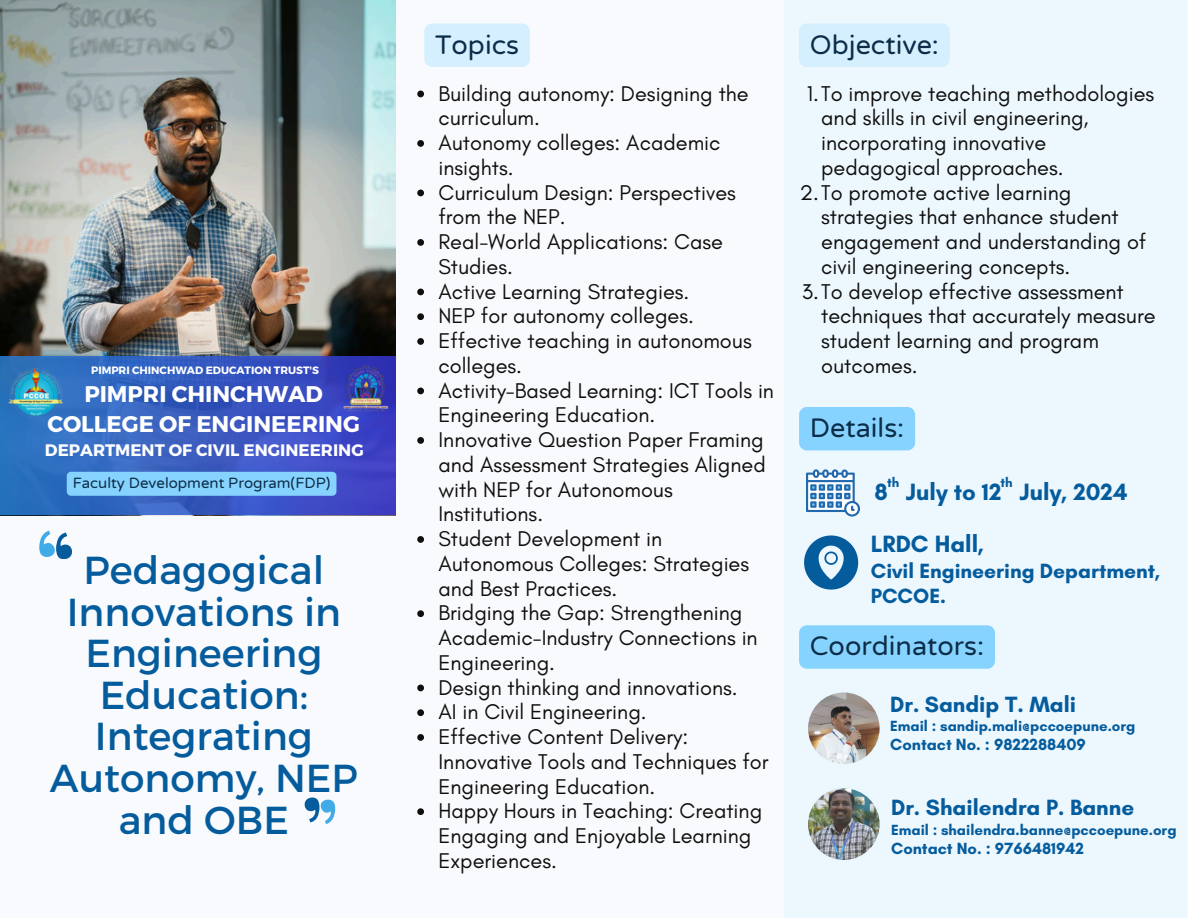
<style>
.page{position:relative;width:1188px;height:918px;background:#f8fafd}
.page>*{position:absolute;margin:0;border:0;box-sizing:border-box;transform-origin:0 0}
.t1{font:39px/41.7px "Montserrat";color:#055c9d;text-align:center}
.t2{font:27px "Varela Round";color:#0c2d48}
.t3{font:700 24px "Glacial Indifference";color:#055c9d}
.t4{font:700 22.65px "Montserrat";color:#fff}
.t5{font:700 22.5px "Glacial Indifference";color:#055c9d}
.t6{font:21.75px/24.8px "Glacial Indifference";color:#0f0e0c}
.t7{font:700 21px/24.8px "Glacial Indifference";color:#055c9d}
.t8{font:700 16.65px "Montserrat";color:#fff}
.t9{font:700 16.5px "Glacial Indifference";color:#055c9d}
.t10{font:700 15px "Glacial Indifference";color:#055c9d}
.t11{font:15px "Varela Round";color:#0c2d48}
.t12{font:700 13.5px "Glacial Indifference";color:#055c9d}
.t13{font:700 10.65px "Montserrat";color:#fff}
</style>
<div class="page">
<img style="left:0;top:0;width:396px;height:357px">
<div style="left:784px;top:0;width:402px;height:918px;background:#ebf7ff"></div>
<svg style="left:417px;top:91px;width:7px;height:6px"></svg>
<svg style="left:417px;top:140px;width:7px;height:7px"></svg>
<svg style="left:417px;top:190px;width:7px;height:6px"></svg>
<svg style="left:417px;top:239px;width:7px;height:7px"></svg>
<svg style="left:417px;top:289px;width:7px;height:6px"></svg>
<svg style="left:417px;top:313px;width:7px;height:7px"></svg>
<svg style="left:417px;top:338px;width:7px;height:7px"></svg>
<svg style="left:417px;top:388px;width:7px;height:6px"></svg>
<svg style="left:417px;top:437px;width:7px;height:7px"></svg>
<svg style="left:417px;top:536px;width:7px;height:7px"></svg>
<svg style="left:417px;top:610px;width:7px;height:7px"></svg>
<svg style="left:417px;top:685px;width:7px;height:6px"></svg>
<svg style="left:417px;top:709px;width:7px;height:7px"></svg>
<svg style="left:417px;top:734px;width:7px;height:7px"></svg>
<svg style="left:417px;top:808px;width:7px;height:7px"></svg>
<div style="left:424px;top:24px;width:106px;height:43px;background:#d5efff"></div>
<svg style="left:0;top:357px;width:396px;height:158px;background:#365bc1"></svg>
<div style="left:799px;top:24px;width:151px;height:43px;background:#d5efff"></div>
<svg style="left:39px;top:531px;width:33px;height:28px"></svg>
<svg style="left:304px;top:797px;width:31px;height:27px"></svg>
<svg style="left:806px;top:469px;width:54px;height:48px"></svg>
<div style="left:799px;top:407px;width:116px;height:43px;background:#87d3ff"></div>
<div style="left:799px;top:625px;width:196px;height:44px;background:#87d3ff"></div>
<img style="left:808px;top:693px;width:72px;height:71px;border-radius:50%">
<img style="left:808px;top:788px;width:72px;height:72px;border-radius:50%">
<svg style="left:804px;top:535px;width:54px;height:54px"></svg>
<div style="left:67px;top:472px;width:269px;height:24px;background:#87d3ff"></div>
<img style="left:8px;top:364px;width:55px;height:55px">
<img style="left:341px;top:364px;width:50px;height:50px">
<p class="t2" style="left:810px;top:29px;width:131px">Objective:</p>
<p class="t6" style="left:821px;top:81px;width:335px;text-indent:-14px">1.To improve teaching methodologies and skills in civil engineering, incorporating innovative pedagogical approaches.</p>
<p class="t6" style="left:821px;top:180px;width:327px;text-indent:-21px">2.To promote active learning strategies that enhance student engagement and understanding of civil engineering concepts.</p>
<p class="t6" style="left:821px;top:279px;width:336px;text-indent:-19px">3.To develop effective assessment techniques that accurately measure student learning and program outcomes.</p>
<p class="t2" style="left:435px;top:29px;width:85px">Topics</p>
<h2 class="t6" style="left:438px;top:81px;width:312px">Building autonomy: Designing the curriculum.</h2>
<p class="t6" style="left:438px;top:130px;width:284px">Autonomy colleges: Academic insights.</p>
<p class="t6" style="left:438px;top:180px;width:299px">Curriculum Design: Perspectives from the NEP.</p>
<p class="t6" style="left:438px;top:229px;width:286px">Real-World Applications: Case<br>Studies.</p>
<p class="t6" style="left:438px;top:279px;width:252px">Active Learning Strategies.</p>
<p class="t6" style="left:438px;top:303px;width:257px">NEP for autonomy colleges.</p>
<p class="t6" style="left:438px;top:328px;width:315px">Effective teaching in autonomous colleges.</p>
<p class="t6" style="left:438px;top:378px;width:337px">Activity-Based Learning: ICT Tools in<br>Engineering Education.</p>
<p class="t6" style="left:438px;top:427px;width:329px">Innovative Question Paper Framing and Assessment Strategies Aligned with NEP for Autonomous<br>Institutions.</p>
<p class="t6" style="left:438px;top:526px;width:312px">Student Development in<br>Autonomous Colleges: Strategies and Best Practices.</p>
<p class="t6" style="left:438px;top:600px;width:321px">Bridging the Gap: Strengthening<br>Academic-Industry Connections in<br>Engineering.</p>
<p class="t6" style="left:438px;top:675px;width:301px">Design thinking and innovations.</p>
<p class="t6" style="left:438px;top:699px;width:210px">AI in Civil Engineering.</p>
<p class="t6" style="left:438px;top:724px;width:332px">Effective Content Delivery:<br>Innovative Tools and Techniques for<br>Engineering Education.</p>
<p class="t6" style="left:438px;top:798px;width:325px">Happy Hours in Teaching: Creating<br>Engaging and Enjoyable Learning<br>Experiences.</p>
<p class="t13" style="left:91px;top:364px;width:229px">PIMPRI CHINCHWAD EDUCATION TRUST'S</p>
<p class="t4" style="left:84px;top:379px;width:240px">PIMPRI CHINCHWAD</p>
<p class="t4" style="left:47px;top:409px;width:314px">COLLEGE OF ENGINEERING</p>
<p class="t8" style="left:45px;top:439px;width:320px">DEPARTMENT OF CIVIL ENGINEERING</p>
<h2 class="t2" style="left:810px;top:412px;width:96px">Details:</h2>
<p class="t11" style="left:73px;top:475px;width:259px">Faculty Development Program(FDP)</p>
<h5 class="t12" style="left:887px;top:474px;width:14px">th</h5>
<h2 class="t12" style="left:1000px;top:474px;width:14px">th</h2>
<p class="t3" style="left:874px;top:477px;width:255px">8 July to 12 July, 2024</p>
<p class="t3" style="left:871px;top:529px;width:115px">LRDC Hall,</p>
<p class="t7" style="left:871px;top:558px;width:291px">Civil Engineering Department,<br>PCCOE.</p>
<p class="t2" style="left:810px;top:631px;width:176px">Coordinators:</p>
<p class="t5" style="left:890px;top:690px;width:187px">Dr. Sandip T. Mali</p>
<p class="t10" style="left:890px;top:717px;width:247px">Email : sandip.mali@pccoepune.org</p>
<p class="t9" style="left:890px;top:734px;width:197px">Contact No. : 9822288409</p>
<p class="t1" style="left:50px;top:547px;width:309px">Pedagogical<br>Innovations in<br>Engineering<br>Education:<br>Integrating<br>Autonomy, NEP and OBE</p>
<p class="t5" style="left:891px;top:794px;width:245px">Dr. Shailendra P. Banne</p>
<p class="t10" style="left:891px;top:820px;width:287px">Email : shailendra.banne@pccoepune.org</p>
<p class="t9" style="left:891px;top:838px;width:194px">Contact No. : 9766481942</p>
</div>
